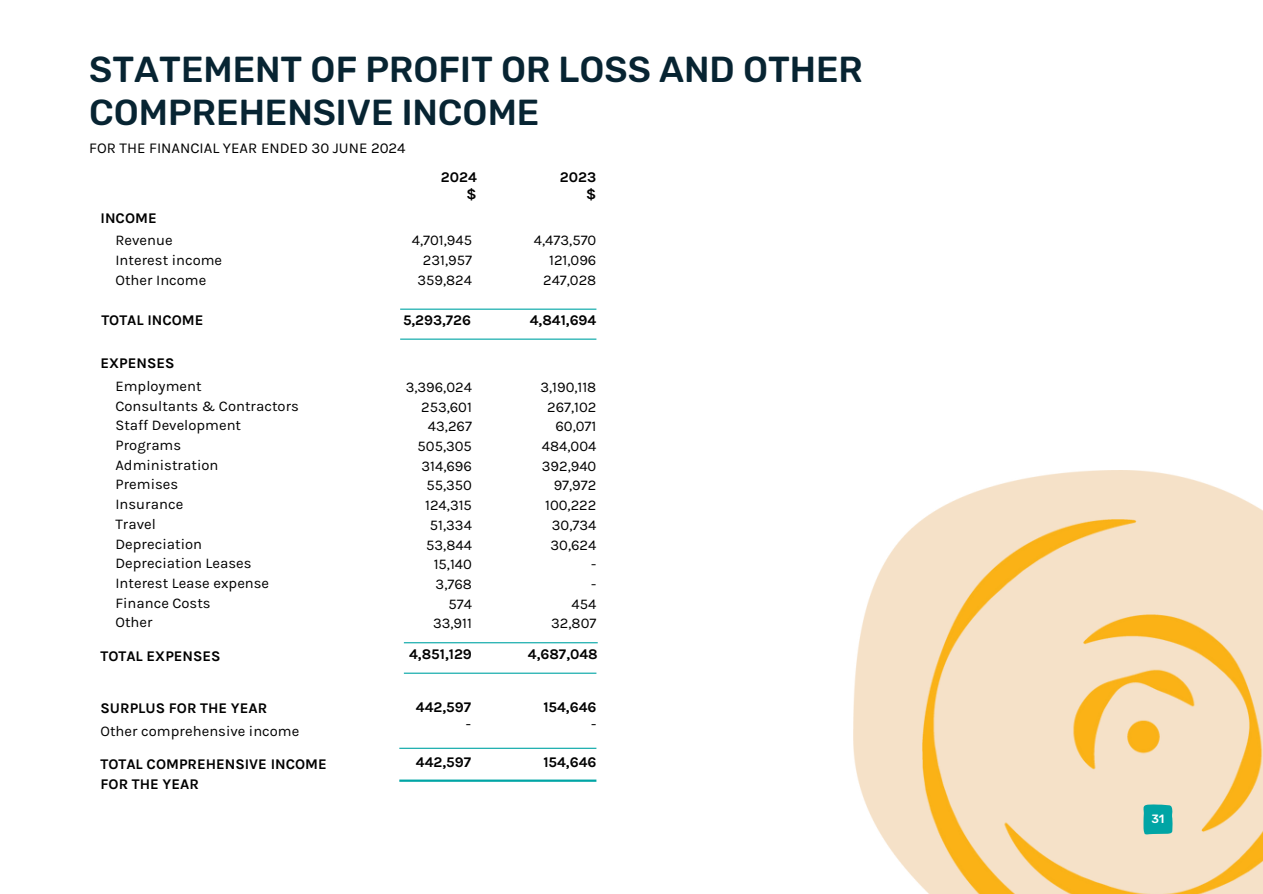
<style>
.page{position:relative;width:1263px;height:894px;background:#fff}
.page>*{position:absolute;margin:0;border:0;box-sizing:border-box;transform-origin:0 0}
.t1{font:500 36px/42.8px "Rubik";color:#072432}
.t2{font:15px "Karla";color:#000}
.t3{font:14.7px "Karla";color:#000}
.t4{font:700 14.7px/19.6px "Karla";color:#000}
.t5{font:500 12px "Rubik";color:#fff}
</style>
<div class="page">
<hr style="left:400px;top:308px;width:196px;height:1px;background:#00a5a5">
<hr style="left:400px;top:338px;width:196px;height:1px;background:#00a5a5">
<hr style="left:404px;top:642px;width:194px;height:1px;background:#00a5a5">
<hr style="left:404px;top:672px;width:192px;height:1px;background:#00a5a5">
<hr style="left:399px;top:747px;width:197px;height:1px;background:#00a5a5">
<hr style="left:399px;top:779px;width:197px;height:2px;background:#00a5a5">
<img style="left:853px;top:470px;width:410px;height:418px">
<img style="left:923px;top:519px;width:340px;height:374px">
<svg style="left:1143px;top:804px;width:29px;height:30px"></svg>
<h4 class="t1" style="left:89px;top:49px;width:775px">STATEMENT OF PROFIT OR LOSS AND OTHER<br>COMPREHENSIVE INCOME</h4>
<p class="t2" style="left:89px;top:139px;width:318px">FOR THE FINANCIAL YEAR ENDED 30 JUNE 2024</p>
<h4 class="t4" style="left:441px;top:167px;width:38px">2024</h4>
<p class="t4" style="left:560px;top:167px;width:38px">2023</p>
<h2 class="t4" style="left:101px;top:208px;width:58px">INCOME</h2>
<p class="t3" style="left:412px;top:231px;width:62px">4,701,945</p>
<p class="t3" style="left:423px;top:251px;width:51px">231,957</p>
<p class="t3" style="left:417px;top:271px;width:56px">359,824</p>
<h4 class="t4" style="left:467px;top:184px;width:12px">$</h4>
<h4 class="t4" style="left:586px;top:184px;width:12px">$</h4>
<p class="t3" style="left:534px;top:231px;width:64px">4,473,570</p>
<p class="t3" style="left:549px;top:251px;width:49px">121,096</p>
<p class="t3" style="left:543px;top:271px;width:55px">247,028</p>
<p class="t3" style="left:115px;top:231px;width:59px">Revenue</p>
<h2 class="t3" style="left:115px;top:251px;width:108px">Interest income</h2>
<h4 class="t3" style="left:115px;top:271px;width:92px">Other Income</h4>
<h4 class="t4" style="left:101px;top:310px;width:104px">TOTAL INCOME</h4>
<h2 class="t4" style="left:101px;top:353px;width:76px">EXPENSES</h2>
<p class="t3" style="left:115px;top:377px;width:88px">Employment</p>
<p class="t3" style="left:115px;top:397px;width:185px">Consultants &amp; Contractors</p>
<p class="t3" style="left:115px;top:417px;width:127px">Staff Development</p>
<p class="t3" style="left:115px;top:436px;width:67px">Programs</p>
<p class="t3" style="left:115px;top:456px;width:104px">Administration</p>
<p class="t3" style="left:115px;top:476px;width:64px">Premises</p>
<p class="t3" style="left:115px;top:495px;width:69px">Insurance</p>
<p class="t3" style="left:115px;top:515px;width:42px">Travel</p>
<p class="t3" style="left:115px;top:535px;width:88px">Depreciation</p>
<p class="t3" style="left:115px;top:554px;width:138px">Depreciation Leases</p>
<p class="t3" style="left:115px;top:574px;width:155px">Interest Lease expense</p>
<p class="t3" style="left:115px;top:594px;width:97px">Finance Costs</p>
<p class="t3" style="left:115px;top:613px;width:39px">Other</p>
<p class="t4" style="left:403px;top:310px;width:70px">5,293,726</p>
<p class="t4" style="left:530px;top:310px;width:68px">4,841,694</p>
<h2 class="t3" style="left:406px;top:378px;width:68px">3,396,024</h2>
<p class="t3" style="left:421px;top:398px;width:52px">253,601</p>
<p class="t3" style="left:428px;top:418px;width:46px">43,267</p>
<p class="t3" style="left:418px;top:437px;width:56px">505,305</p>
<p class="t3" style="left:421px;top:457px;width:52px">314,696</p>
<p class="t3" style="left:426px;top:477px;width:47px">55,350</p>
<p class="t3" style="left:425px;top:496px;width:48px">124,315</p>
<p class="t3" style="left:430px;top:516px;width:44px">51,334</p>
<p class="t3" style="left:426px;top:536px;width:47px">53,844</p>
<p class="t3" style="left:434px;top:555px;width:40px">15,140</p>
<p class="t3" style="left:436px;top:575px;width:38px">3,768</p>
<p class="t3" style="left:448px;top:595px;width:25px">574</p>
<p class="t3" style="left:433px;top:614px;width:40px">33,911</p>
<p class="t3" style="left:540px;top:378px;width:58px">3,190,118</p>
<p class="t3" style="left:547px;top:398px;width:51px">267,102</p>
<p class="t3" style="left:555px;top:418px;width:42px">60,071</p>
<p class="t3" style="left:542px;top:437px;width:56px">484,004</p>
<p class="t3" style="left:542px;top:457px;width:56px">392,940</p>
<p class="t3" style="left:554px;top:477px;width:44px">97,972</p>
<p class="t3" style="left:545px;top:496px;width:53px">100,222</p>
<p class="t3" style="left:552px;top:516px;width:46px">30,734</p>
<p class="t3" style="left:550px;top:536px;width:47px">30,624</p>
<p class="t3" style="left:591px;top:555px;width:7px">-</p>
<p class="t3" style="left:591px;top:575px;width:7px">-</p>
<p class="t3" style="left:572px;top:595px;width:26px">454</p>
<p class="t3" style="left:551px;top:614px;width:47px">32,807</p>
<p class="t4" style="left:101px;top:646px;width:122px">TOTAL EXPENSES</p>
<h4 class="t4" style="left:409px;top:644px;width:64px">4,851,129</h4>
<h4 class="t4" style="left:528px;top:644px;width:71px">4,687,048</h4>
<h2 class="t4" style="left:101px;top:698px;width:168px">SURPLUS FOR THE YEAR</h2>
<p class="t4" style="left:416px;top:697px;width:57px">442,597</p>
<h2 class="t4" style="left:543px;top:697px;width:55px">154,646</h2>
<h4 class="t3" style="left:101px;top:722px;width:200px">Other comprehensive income</h4>
<p class="t4" style="left:101px;top:754px;width:228px">TOTAL COMPREHENSIVE INCOME<br>FOR THE YEAR</p>
<h4 class="t4" style="left:416px;top:752px;width:57px">442,597</h4>
<p class="t4" style="left:543px;top:752px;width:55px">154,646</p>
<p class="t2" style="left:466px;top:715px;width:7px">-</p>
<p class="t2" style="left:591px;top:715px;width:7px">-</p>
<h3 class="t5" style="left:1151px;top:811px;width:15px">31</h3>
</div>
